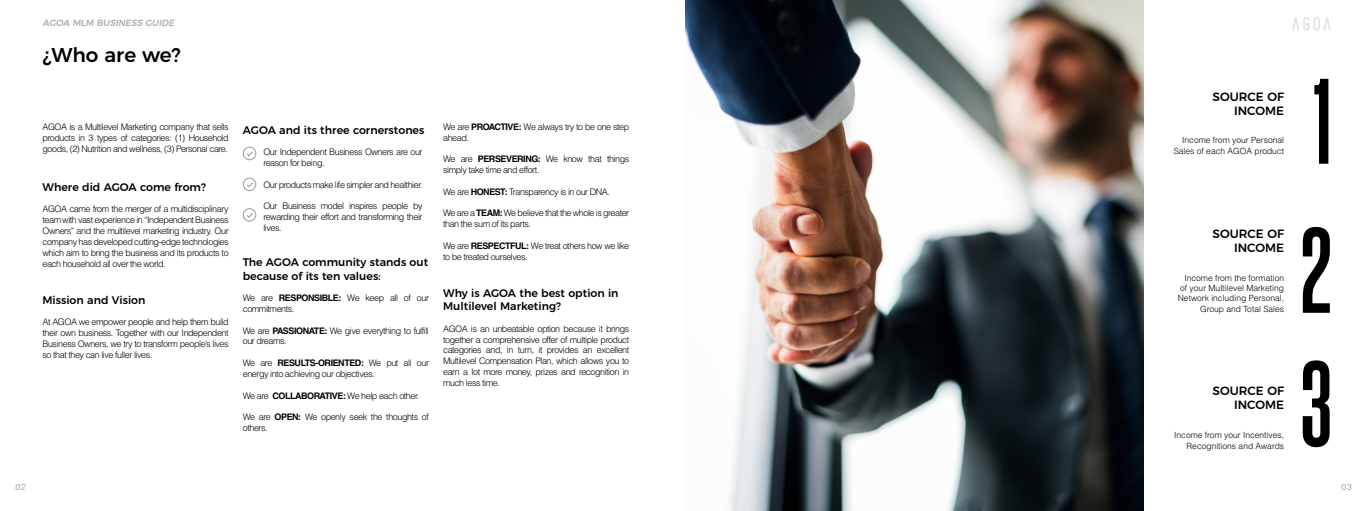
<style>
.page{position:relative;width:1372px;height:511px;background:#fff}
.page>*{position:absolute;margin:0;border:0;box-sizing:border-box;transform-origin:0 0}
.t1{font:700 103px/148.8px "Steelfish Rg";color:#000}
.t2{font:500 20px "Montserrat";color:#000}
.t3{font:500 12px/14.4px "Montserrat";color:#000;text-align:right}
.t4{font:500 11px/13.2px "Montserrat";color:#000}
.t5{font:300 9px/10.8px "Helvetica LT Std";letter-spacing:-.05em;color:#010202}
.t6{font:italic 500 9px "Montserrat";color:#a8acb4}
.t7{font:italic 9px "Chivo";color:#b3b2b2}
.t8{font:9px "Chivo";color:#b3b2b2}
.t9{font:300 8.5px/10.2px "Helvetica LT Std";color:#000;text-align:right}
.s1{font-weight:700}
</style>
<div class="page">
<svg style="left:242px;top:146px;width:15px;height:14px"></svg>
<svg style="left:242px;top:177px;width:15px;height:14px"></svg>
<svg style="left:242px;top:208px;width:15px;height:14px"></svg>
<svg style="left:1292px;top:17px;width:39px;height:13px"></svg>
<img style="left:686px;top:0;width:457px;height:510px">
<p class="t6" style="left:43px;top:16px;width:136px">AGOA MLM BUSINESS GUIDE</p>
<h2 class="t2" style="left:43px;top:39px;width:140px">¿Who are we?</h2>
<p class="t5" style="left:43px;top:121px;width:188px;text-align:justify">AGOA is a Multilevel Marketing company that sells products in 3 types of categories: (1) Household goods, (2) Nutrition and wellness, (3) Personal care.</p>
<p class="t4" style="left:43px;top:179px;width:165px">Where did AGOA come from?</p>
<p class="t5" style="left:43px;top:203px;width:188px;text-align:justify">AGOA came from the merger of a multidisciplinary team with vast experience in “Independent Business Owners” and the multilevel marketing industry. Our company has developed cutting-edge technologies which aim to bring the business and its products to each household all over the world.</p>
<p class="t4" style="left:43px;top:292px;width:104px">Mission and Vision</p>
<p class="t5" style="left:43px;top:316px;width:188px;text-align:justify">At AGOA we empower people and help them build their own business. Together with our Independent Business Owners, we try to transform people’s lives so that they can live fuller lives.</p>
<p class="t4" style="left:243px;top:123px;width:183px">AGOA and its three cornerstones</p>
<p class="t5" style="left:263px;top:146px;width:161px">Our Independent Business Owners are our reason for being.</p>
<p class="t5" style="left:263px;top:179px;width:161px">Our products make life simpler and healthier.</p>
<p class="t5" style="left:263px;top:200px;width:161px;text-align:justify">Our Business model inspires people by rewarding their effort and transforming their lives.</p>
<p class="t4" style="left:243px;top:255px;width:187px">The AGOA community stands out because of its ten values:</p>
<p class="t5" style="left:243px;top:292px;width:188px">We are <span class="s1">RESPONSIBLE:</span> We keep all of our commitments.</p>
<p class="t5" style="left:243px;top:324px;width:188px">We are <span class="s1">PASSIONATE:</span> We give everything to fulfill our dreams.</p>
<p class="t5" style="left:243px;top:357px;width:188px">We are <span class="s1">RESULTS-ORIENTED:</span> We put all our energy into achieving our objectives.</p>
<p class="t5" style="left:243px;top:389px;width:178px">We are <span class="s1">COLLABORATIVE:</span> We help each other.</p>
<p class="t5" style="left:243px;top:411px;width:188px">We are <span class="s1">OPEN:</span> We openly seek the thoughts of others.</p>
<p class="t5" style="left:443px;top:121px;width:188px">We are <span class="s1">PROACTIVE:</span> We always try to be one step ahead.</p>
<p class="t5" style="left:443px;top:153px;width:188px">We are <span class="s1">PERSEVERING:</span> We know that things simply take time and effort.</p>
<p class="t5" style="left:443px;top:186px;width:168px">We are <span class="s1">HONEST:</span> Transparency is in our DNA.</p>
<p class="t5" style="left:443px;top:207px;width:188px">We are a <span class="s1">TEAM:</span> We believe that the whole is greater than the sum of its parts.</p>
<p class="t5" style="left:443px;top:240px;width:188px">We are <span class="s1">RESPECTFUL:</span> We treat others how we like to be treated ourselves.</p>
<p class="t4" style="left:443px;top:285px;width:177px">Why is AGOA the best option in<br>Multilevel Marketing?</p>
<p class="t5" style="left:443px;top:323px;width:188px;text-align:justify">AGOA is an unbeatable option because it brings together a comprehensive offer of multiple product categories and, in turn, it provides an excellent Multilevel Compensation Plan, which allows you to earn a lot more money, prizes and recognition in much less time.</p>
<h3 class="t3" style="left:1212px;top:88px;width:73px">SOURCE OF<br>INCOME</h3>
<p class="t9" style="left:1174px;top:135px;width:112px">Income from your Personal<br>Sales of each AGOA product</p>
<h3 class="t3" style="left:1212px;top:225px;width:73px">SOURCE OF<br>INCOME</h3>
<p class="t9" style="left:1178px;top:272px;width:108px">Income from the formation of your Multilevel Marketing<br>Network including Personal,<br>Group and Total Sales</p>
<h3 class="t3" style="left:1212px;top:382px;width:73px">SOURCE OF<br>INCOME</h3>
<p class="t9" style="left:1174px;top:429px;width:111px;line-height:10.8px">Income from your Incentives,<br>Recognitions and Awards</p>
<h1 class="t1" style="left:1300px;top:44px;width:34px">1<br>2</h1>
<h1 class="t1" style="left:1300px;top:326px;width:34px">3</h1>
<p class="t7" style="left:15px;top:481px;width:13px">02</p>
<p class="t8" style="left:1341px;top:481px;width:13px">03</p>
</div>
